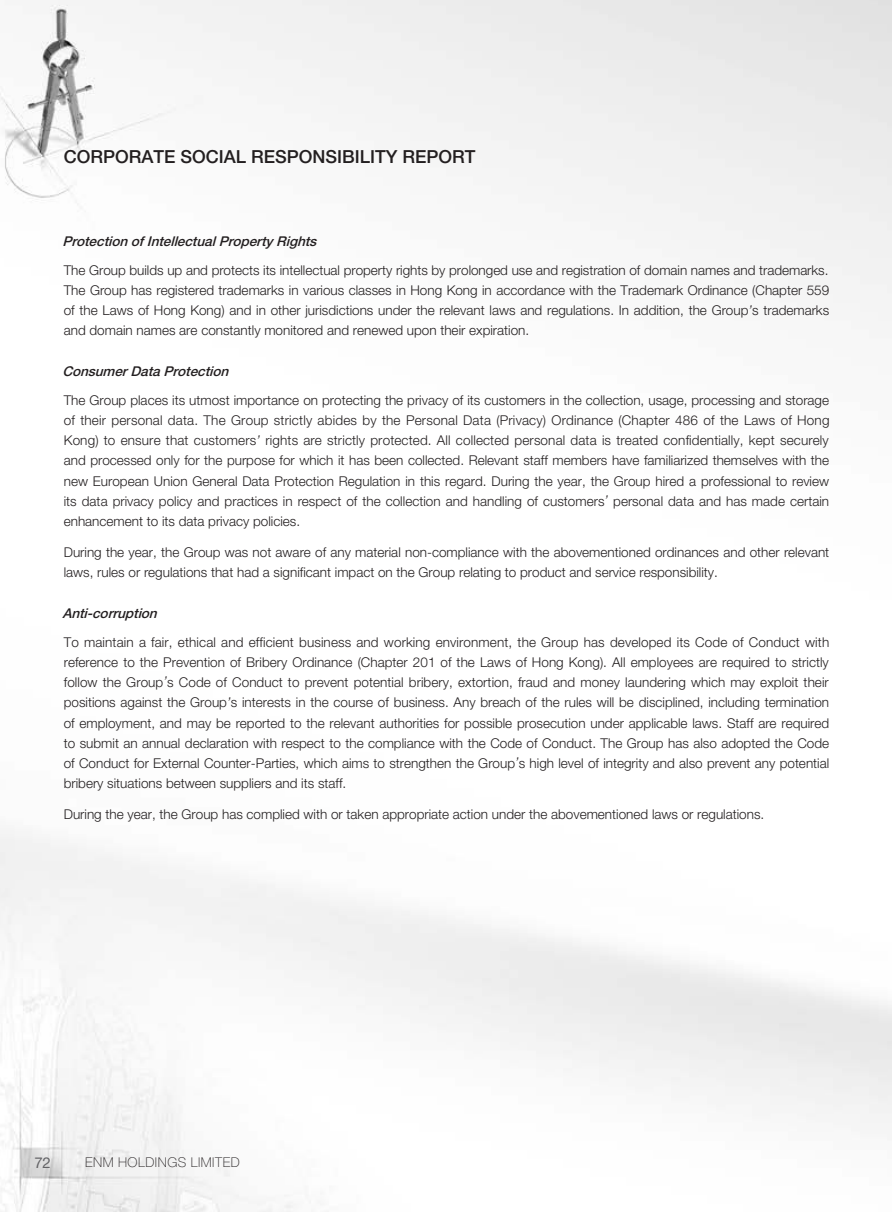
<style>
.page{position:relative;width:893px;height:1212px;background:#fff}
.page>*{position:absolute;margin:0;border:0;box-sizing:border-box;transform-origin:0 0}
.t1{font:500 18px "Helvetica Neue LT Std";color:#231f20}
.t2{font:15px "Helvetica Neue LT Pro";color:#636366}
._1__內文{font:300 13.5px/20.2px "Helvetica Neue LT Std";color:#231f20;text-align:justify}
._5__副副標題{font:italic 500 13.5px "Helvetica Neue LT Std";color:#231f20}
.t3{font:100 13.5px "Helvetica Neue LT Pro";letter-spacing:.04em;color:#231f20}
.s1{font-style:italic}
</style>
<div class="page">
<img style="left:0;top:0;width:892px;height:1212px">
<h1 class="t1" style="left:64px;top:146px;width:413px">CORPORATE SOCIAL RESPONSIBILITY REPORT</h1>
<p class="_5__副副標題" style="left:62px;top:233px;width:260px">ProtectionofIntellectualProperty Rights</p>
<p class="_1__內文" style="left:64px;top:259px;width:767px">The Group builds up and protects its intellectual property rights by prolonged use and registration of domain names and trademarks.<br>The Group has registered trademarks in various classes in Hong Kong in accordance with the Trademark Ordinance (Chapter 559 of the Laws of Hong Kong) and in other jurisdictions under the relevant laws and regulations. In addition, the Group<span class="s1">’</span>s trademarks and domain names are constantly monitored and renewed upon their expiration.</p>
<p class="_5__副副標題" style="left:62px;top:363px;width:172px">ConsumerDataProtection</p>
<p class="_1__內文" style="left:64px;top:389px;width:767px">The Group places its utmost importance on protecting the privacy of its customers in the collection, usage, processing and storage of their personal data. The Group strictly abides by the Personal Data (Privacy) Ordinance (Chapter 486 of the Laws of Hong Kong) to ensure that customers<span class="s1">’</span> rights are strictly protected. All collected personal data is treated confidentially, kept securely and processed only for the purpose for which it has been collected. Relevant staff members have familiarized themselves with the new European Union General Data Protection Regulation in this regard. During the year, the Group hired a professional to review its data privacy policy and practices in respect of the collection and handling of customers<span class="s1">’</span> personal data and has made certain enhancement to its data privacy policies.</p>
<p class="_1__內文" style="left:64px;top:542px;width:767px">During the year, the Group was not aware of any material non-compliance with the abovementioned ordinances and other relevant laws, rules or regulations that had a significant impact on the Group relating to product and service responsibility.</p>
<p class="_5__副副標題" style="left:62px;top:605px;width:100px">Anti-corruption</p>
<p class="_1__內文" style="left:64px;top:631px;width:767px">To maintain a fair, ethical and efficient business and working environment, the Group has developed its Code of Conduct with reference to the Prevention of Bribery Ordinance (Chapter 201 of the Laws of Hong Kong). All employees are required to strictly follow the Group<span class="s1">’</span>s Code of Conduct to prevent potential bribery, extortion, fraud and money laundering which may exploit their positions against the Group<span class="s1">’</span>s interests in the course of business. Any breach of the rules will be disciplined, including termination of employment, and may be reported to the relevant authorities for possible prosecution under applicable laws. Staff are required to submit an annual declaration with respect to the compliance with the Code of Conduct. The Group has also adopted the Code of Conduct for External Counter-Parties, which aims to strengthen the Group<span class="s1">’</span>s high level of integrity and also prevent any potential bribery situations between suppliers and its staff.</p>
<p class="_1__內文" style="left:64px;top:804px;width:702px">During the year, the Group has complied with or taken appropriate action under the abovementioned laws or regulations.</p>
<p class="t2" style="left:34px;top:1153px;width:18px">72</p>
<p class="t3" style="left:85px;top:1154px;width:156px">ENM HOLDINGS LIMITED</p>
</div>
